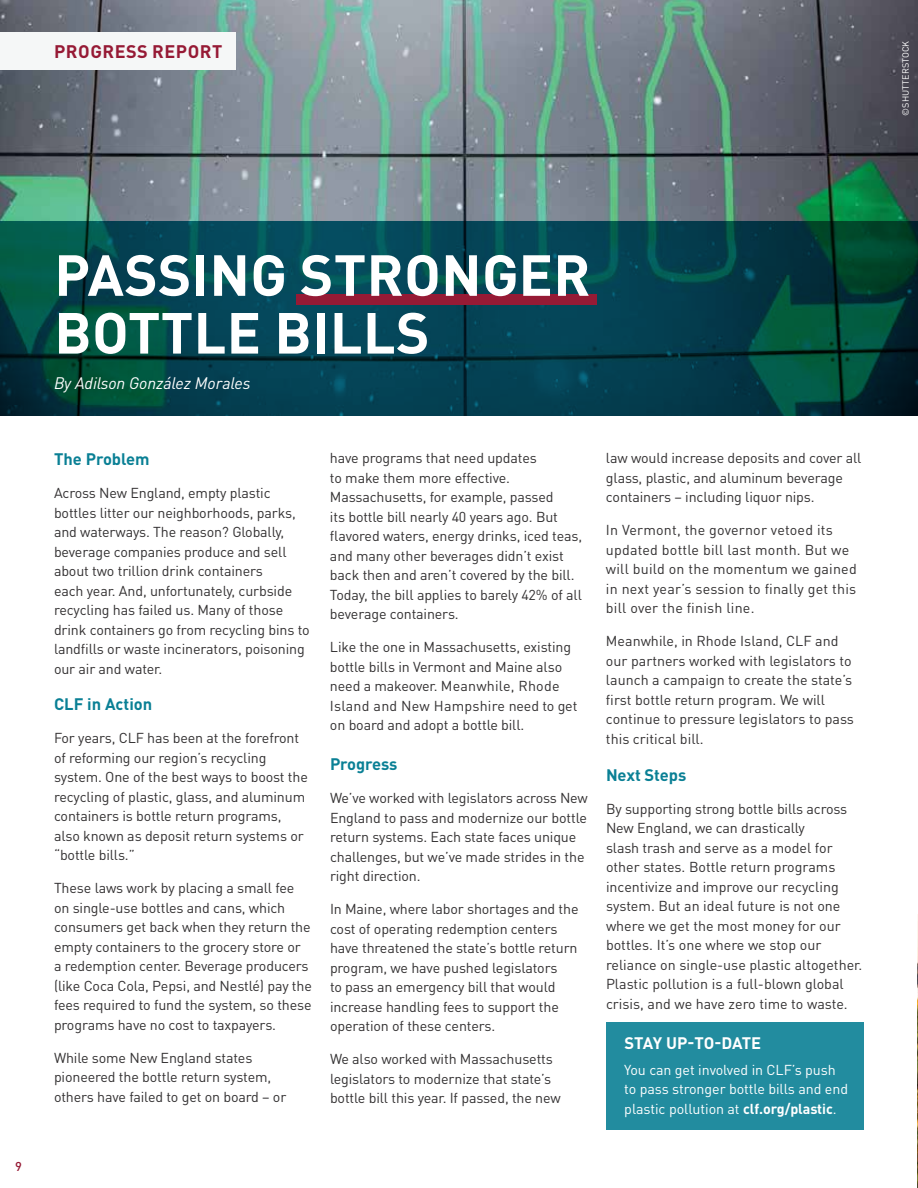
<style>
.page{position:relative;width:918px;height:1188px;background:#fff}
.page>*{position:absolute;margin:0;border:0;box-sizing:border-box;transform-origin:0 0}
.t1{font:700 57px/57.8px "DIN Pro";letter-spacing:.005em;color:#fff}
.t2{font:700 18px "DIN Pro";letter-spacing:.03em;color:#961a35}
.t3{font:700 16.5px "DIN Pro";letter-spacing:-.005em;color:#0a8095}
.t4{font:italic 16.5px "DIN Pro";letter-spacing:-.005em;color:#fff}
.t5{font:700 16.5px "DIN Pro";letter-spacing:-.01em;color:#fff}
.t6{font:14.25px/19.5px "DIN Pro";letter-spacing:-.01em;color:#333132}
.t7{font:14.25px/19.5px "DIN Pro";letter-spacing:.015em;color:#333132}
.t8{font:14.25px/19.5px "DIN Pro";letter-spacing:-.005em;color:#fff}
.t9{font:500 12.75px "DIN Pro";color:#961a35}
.t10{font:9px "DIN Pro";letter-spacing:.005em;color:#fff}
.s1{font-weight:700}
</style>
<div class="page">
<img style="left:917px;top:915px;width:1px;height:273px">
<img style="left:0;top:0;width:918px;height:221px">
<svg style="left:0;top:221px;width:918px;height:195px;background:#03434a"></svg>
<div style="left:296px;top:294px;width:300px;height:11px;background:#961a35"></div>
<div style="left:606px;top:1022px;width:258px;height:107px;background:#228c9f"></div>
<div style="left:0;top:32px;width:235px;height:37px;background:#f5f7f7"></div>
<p class="t2" style="left:54px;top:39px;width:170px">PROGRESS REPORT</p>
<p class="t10" style="left:899px;top:116px;width:76px;rotate:-90deg">©SHUTTERSTOCK</p>
<p class="t9" style="left:15px;top:1158px;width:8px">9</p>
<h1 class="t1" style="left:54px;top:244px;width:538px">PASSING STRONGER<br>BOTTLE BILLS</h1>
<p class="t4" style="left:54px;top:370px;width:198px">By Adilson González Morales</p>
<p class="t3" style="left:54px;top:448px;width:97px">The Problem</p>
<p class="t6" style="left:54px;top:483px;width:257px">Across New England, empty plastic bottles litter our neighborhoods, parks, and waterways. The reason? Globally, beverage companies produce and sell about two trillion drink containers<br>each year. And, unfortunately, curbside recycling has failed us. Many of those drink containers go from recycling bins to landfills or waste incinerators, poisoning our air and water.</p>
<p class="t3" style="left:54px;top:693px;width:100px">CLF in Action</p>
<p class="t6" style="left:54px;top:728px;width:255px">For years, CLF has been at the forefront of reforming our region’s recycling system. One of the best ways to boost the recycling of plastic, glass, and aluminum containers is bottle return programs, also known as deposit return systems or “bottle bills.”</p>
<p class="t6" style="left:54px;top:878px;width:259px">These laws work by placing a small fee on single-use bottles and cans, which consumers get back when they return the empty containers to the grocery store or<br>a redemption center. Beverage producers (like Coca Cola, Pepsi, and Nestlé) pay the fees required to fund the system, so these programs have no cost to taxpayers.</p>
<p class="t6" style="left:54px;top:1047px;width:234px">While some New England states pioneered the bottle return system, others have failed to get on board – or</p>
<p class="t6" style="left:330px;top:448px;width:254px">have programs that need updates<br>to make them more effective.<br>Massachusetts, for example, passed<br>its bottle bill nearly 40 years ago. But flavored waters, energy drinks, iced teas, and many other beverages didn’t exist back then and aren’t covered by the bill.<br>Today, the bill applies to barely 42% of all beverage containers.</p>
<p class="t6" style="left:330px;top:637px;width:249px">Like the one in Massachusetts, existing bottle bills in Vermont and Maine also need a makeover. Meanwhile, Rhode Island and New Hampshire need to get on board and adopt a bottle bill.</p>
<p class="t3" style="left:330px;top:753px;width:69px">Progress</p>
<p class="t6" style="left:330px;top:788px;width:259px">We’ve worked with legislators across New England to pass and modernize our bottle return systems. Each state faces unique challenges, but we’ve made strides in the right direction.</p>
<p class="t6" style="left:330px;top:899px;width:250px">In Maine, where labor shortages and the cost of operating redemption centers have threatened the state’s bottle return program, we have pushed legislators<br>to pass an emergency bill that would increase handling fees to support the operation of these centers.</p>
<p class="t6" style="left:330px;top:1049px;width:232px">We also worked with Massachusetts legislators to modernize that state’s bottle bill this year. If passed, the new</p>
<p class="t6" style="left:606px;top:448px;width:257px">law would increase deposits and cover all glass, plastic, and aluminum beverage containers – including liquor nips.</p>
<p class="t7" style="left:606px;top:520px;width:252px">In Vermont, the governor vetoed its updated bottle bill last month. But we will build on the momentum we gained in next year’s session to finally get this bill over the finish line.</p>
<p class="t6" style="left:606px;top:631px;width:249px">Meanwhile, in Rhode Island, CLF and our partners worked with legislators to launch a campaign to create the state’s first bottle return program. We will continue to pressure legislators to pass this critical bill.</p>
<p class="t3" style="left:606px;top:763px;width:82px">Next Steps</p>
<p class="t6" style="left:606px;top:798px;width:258px">By supporting strong bottle bills across New England, we can drastically<br>slash trash and serve as a model for other states. Bottle return programs incentivize and improve our recycling system. But an ideal future is not one where we get the most money for our bottles. It’s one where we stop our reliance on single-use plastic altogether.<br>Plastic pollution is a full-blown global crisis, and we have zero time to waste.</p>
<p class="t5" style="left:624px;top:1032px;width:138px">STAY UP-TO-DATE</p>
<p class="t8" style="left:624px;top:1060px;width:225px">You can get involved in CLF’s push to pass stronger bottle bills and end plastic pollution at <span class="s1">clf.org/plastic</span>.</p>
</div>
